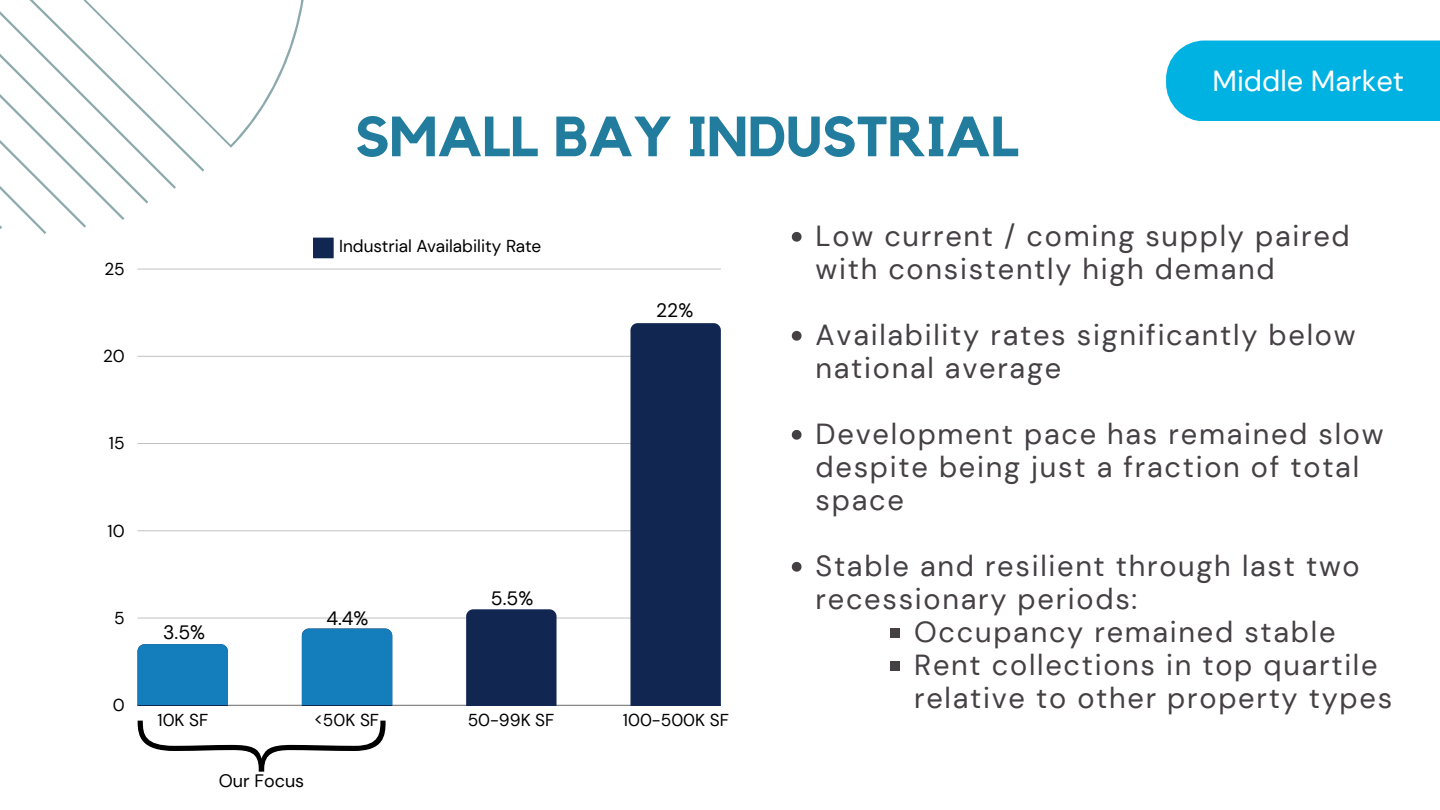
<style>
.page{position:relative;width:1440px;height:810px;background:#fff}
.page>*{position:absolute;margin:0;border:0;box-sizing:border-box;transform-origin:0 0}
.t1{font:700 56px "Kollektif";color:#227c9d}
.t2{font:29px/33px "DM Sans";letter-spacing:.06em;color:#454044}
.t3{font:29px "DM Sans";color:#fff}
.t4{font:19.3px "DM Sans";color:#000}
.t5{font:18px "DM Sans";color:#000}
.t6{font:17.2px "DM Sans";color:#000}
</style>
<div class="page">
<div style="left:1166px;top:41px;width:274px;height:80px;background:#00b2e2"></div>
<svg style="left:313px;top:238px;width:21px;height:20px"></svg>
<hr style="left:137px;top:705px;width:584px;height:1px;background:#000;opacity:.6">
<hr style="left:137px;top:618px;width:584px;height:1px;background:#ddd">
<hr style="left:137px;top:531px;width:584px;height:1px;background:#ededed">
<hr style="left:137px;top:443px;width:584px;height:1px;background:#c2c2c2">
<hr style="left:137px;top:356px;width:584px;height:1px;background:#ccc">
<hr style="left:137px;top:269px;width:584px;height:1px;background:#dcdcdc">
<div style="left:466px;top:609px;width:91px;height:96px;background:#112752"></div>
<div style="left:630px;top:323px;width:91px;height:382px;background:#112752"></div>
<svg style="left:207px;top:0;width:97px;height:148px"></svg>
<svg style="left:0;top:0;width:207px;height:234px"></svg>
<svg style="left:138px;top:721px;width:248px;height:51px"></svg>
<svg style="left:792px;top:232px;width:10px;height:10px"></svg>
<svg style="left:792px;top:331px;width:10px;height:10px"></svg>
<svg style="left:792px;top:430px;width:10px;height:10px"></svg>
<svg style="left:792px;top:562px;width:10px;height:10px"></svg>
<div style="left:890px;top:628px;width:10px;height:10px;background:#454044"></div>
<div style="left:890px;top:661px;width:10px;height:10px;background:#454044"></div>
<div style="left:137px;top:644px;width:91px;height:61px;background:#147dbb"></div>
<div style="left:302px;top:629px;width:90px;height:76px;background:#147dbb"></div>
<p class="t6" style="left:104px;top:258px;width:22px">25</p>
<p class="t6" style="left:103px;top:345px;width:23px">20</p>
<p class="t6" style="left:109px;top:432px;width:17px">15</p>
<p class="t6" style="left:108px;top:520px;width:19px">10</p>
<p class="t6" style="left:114px;top:607px;width:12px">5</p>
<p class="t6" style="left:113px;top:694px;width:13px">0</p>
<h2 class="t1" style="left:355px;top:111px;width:665px">SMALL BAY INDUSTRIAL</h2>
<h1 class="t3" style="left:1212px;top:62px;width:193px">Middle Market</h1>
<p class="t4" style="left:163px;top:620px;width:43px">3.5%</p>
<p class="t6" style="left:339px;top:235px;width:204px">Industrial Availability Rate</p>
<p class="t4" style="left:326px;top:606px;width:44px">4.4%</p>
<p class="t4" style="left:491px;top:586px;width:44px">5.5%</p>
<p class="t4" style="left:656px;top:298px;width:39px">22%</p>
<p class="t6" style="left:157px;top:709px;width:52px">10K SF</p>
<p class="t6" style="left:314px;top:709px;width:66px">&lt;50K SF</p>
<p class="t6" style="left:468px;top:709px;width:88px">50-99K SF</p>
<p class="t6" style="left:623px;top:709px;width:108px">100-500K SF</p>
<p class="t5" style="left:219px;top:770px;width:87px">Our Focus</p>
<p class="t2" style="left:816px;top:220px;width:536px">Low current / coming supply paired with consistently high demand</p>
<p class="t2" style="left:816px;top:319px;width:541px">Availability rates significantly below national average</p>
<p class="t2" style="left:816px;top:418px;width:570px">Development pace has remained slow despite being just a fraction of total space</p>
<p class="t2" style="left:816px;top:550px;width:546px">Stable and resilient through last two recessionary periods:</p>
<p class="t2" style="left:914px;top:616px;width:423px">Occupancy remained stable</p>
<p class="t2" style="left:914px;top:649px;width:480px">Rent collections in top quartile relative to other property types</p>
</div>
